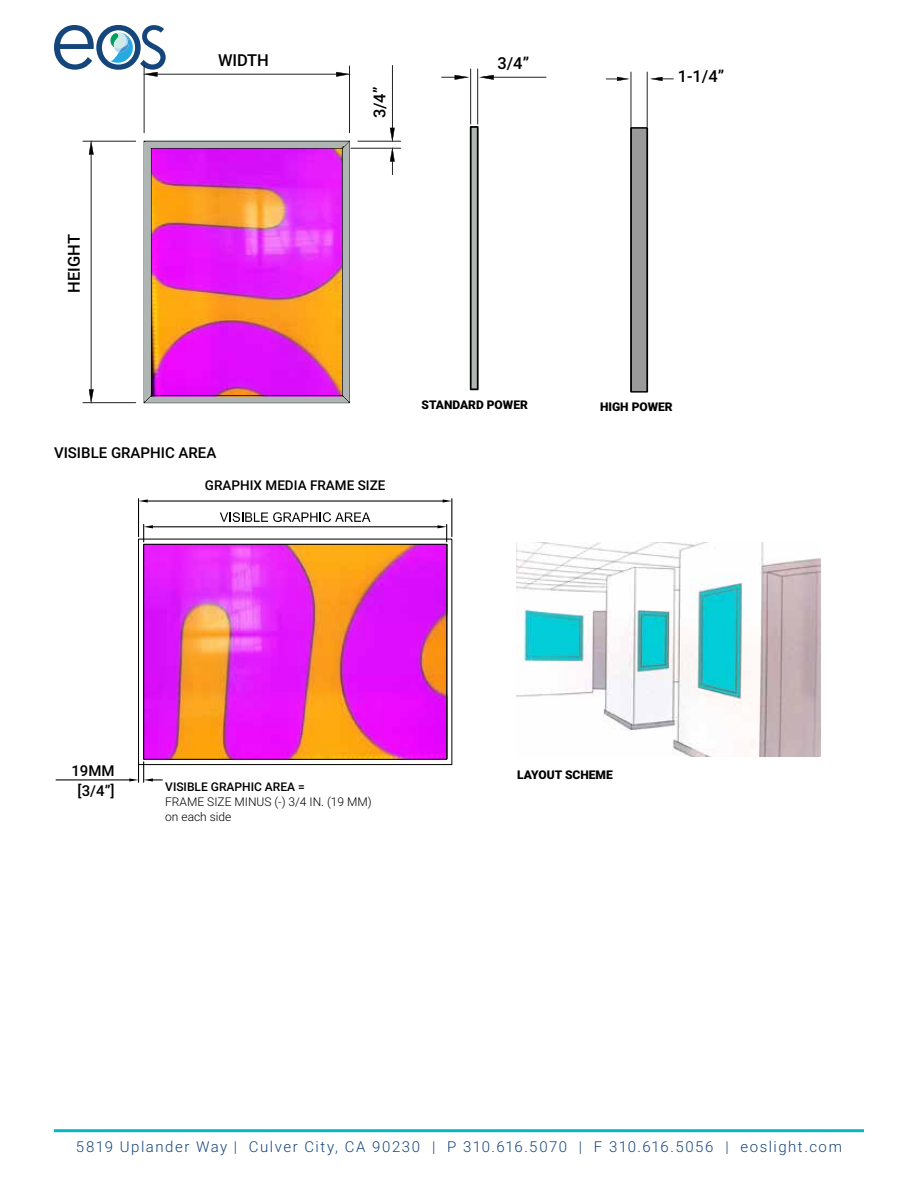
<style>
.page{position:relative;width:918px;height:1188px;background:#fff}
.page>*{position:absolute;margin:0;border:0;box-sizing:border-box;transform-origin:0 0}
.t1{font:500 16.5px "Roboto";color:#000}
.t2{font:300 15px "Roboto";letter-spacing:.1em;color:#15467b}
.t3{font:500 15px "Roboto";color:#000}
.t4{font:500 13.5px "Roboto";color:#000}
.t5{font:300 12px/15px "Roboto";color:#000}
.t6{font:900 12px "Roboto";color:#000}
.t7{font:500 12px "Roboto";color:#000}
</style>
<div class="page">
<hr style="left:54px;top:1129px;width:810px;height:3px;background:#00b9c2">
<img style="left:517px;top:543px;width:303px;height:214px">
<svg style="left:55px;top:543px;width:393px;height:240px"></svg>
<svg style="left:129px;top:778px;width:24px;height:4px"></svg>
<hr style="left:138px;top:499px;width:1px;height:38px;background:#000">
<hr style="left:451px;top:499px;width:1px;height:38px;background:#000">
<hr style="left:148px;top:500px;width:295px;height:2px;background:#000">
<svg style="left:139px;top:499px;width:9px;height:4px"></svg>
<svg style="left:443px;top:499px;width:9px;height:4px"></svg>
<hr style="left:153px;top:526px;width:284px;height:1px;background:#000">
<svg style="left:143px;top:524px;width:10px;height:18px"></svg>
<svg style="left:437px;top:524px;width:10px;height:18px"></svg>
<svg style="left:220px;top:512px;width:151px;height:10px"></svg>
<svg style="left:441px;top:68px;width:106px;height:322px"></svg>
<svg style="left:606px;top:72px;width:68px;height:321px"></svg>
<svg style="left:54px;top:25px;width:347px;height:379px"></svg>
<p class="t1" style="left:218px;top:49px;width:52px">WIDTH</p>
<p class="t1" style="left:497px;top:52px;width:33px">3/4”</p>
<p class="t1" style="left:368px;top:118px;width:33px;rotate:-90deg">3/4”</p>
<p class="t1" style="left:62px;top:293px;width:60px;rotate:-90deg">HEIGHT</p>
<p class="t3" style="left:54px;top:442px;width:164px">VISIBLE GRAPHIC AREA</p>
<p class="t4" style="left:205px;top:475px;width:182px">GRAPHIX MEDIA FRAME SIZE</p>
<p class="t6" style="left:422px;top:396px;width:108px">STANDARD POWER</p>
<p class="t1" style="left:678px;top:65px;width:48px">1-1/4”</p>
<p class="t6" style="left:600px;top:398px;width:74px">HIGH POWER</p>
<p class="t3" style="left:71px;top:760px;width:45px">19MM</p>
<p class="t3" style="left:78px;top:781px;width:39px">[3/4”]</p>
<p class="t7" style="left:165px;top:779px;width:141px">VISIBLE GRAPHIC AREA =</p>
<p class="t5" style="left:165px;top:794px;width:208px">FRAME SIZE MINUS (-) 3/4 IN. (19 MM) on each side</p>
<p class="t6" style="left:517px;top:767px;width:97px">LAYOUT SCHEME</p>
<p class="t2" style="left:76px;top:1137px;width:767px">5819 Uplander Way | Culver City, CA 90230 | P 310.616.5070 | F 310.616.5056 | eoslight.com</p>
</div>
